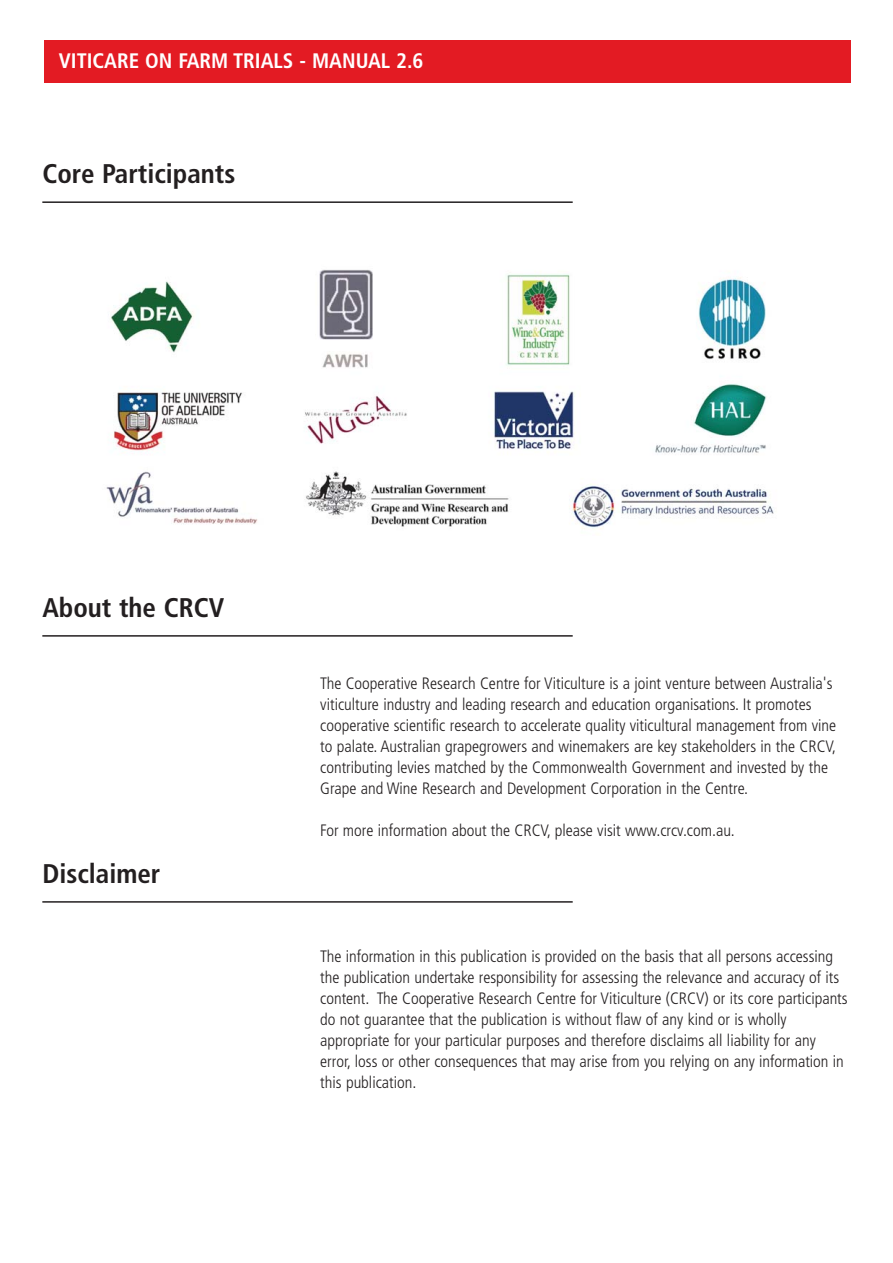
<style>
.page{position:relative;width:893px;height:1263px;background:#fff}
.page>*{position:absolute;margin:0;border:0;box-sizing:border-box;transform-origin:0 0}
.t1{font:700 condensed 27px "Frutiger LT Std";color:#231f20}
.t2{font:700 condensed 21px "Frutiger LT Std";color:#fff}
.t3{font:300 condensed 16.5px/21px "Frutiger LT Std";color:#231f20}
</style>
<div class="page">
<img style="left:106px;top:269px;width:668px;height:260px">
<hr style="left:42px;top:201px;width:530px;height:2px;background:#231f20">
<hr style="left:42px;top:635px;width:530px;height:2px;background:#231f20">
<hr style="left:42px;top:901px;width:530px;height:2px;background:#231f20">
<div style="left:44px;top:40px;width:806px;height:43px;background:#e31b23"></div>
<p class="t2" style="left:59px;top:52px;width:366px">VITICARE ON FARM TRIALS - MANUAL 2.6</p>
<h1 class="t1" style="left:42px;top:162px;width:194px">Core Participants</h1>
<h1 class="t1" style="left:42px;top:596px;width:183px">About the CRCV</h1>
<h1 class="t1" style="left:42px;top:862px;width:120px">Disclaimer</h1>
<p class="t3" style="left:320px;top:673px;width:517px">The Cooperative Research Centre for Viticulture is a joint venture between Australia's viticulture industry and leading research and education organisations. It promotes cooperative scientific research to accelerate quality viticultural management from vine to palate. Australian grapegrowers and winemakers are key stakeholders in the CRCV, contributing levies matched by the Commonwealth Government and invested by the Grape and Wine Research and Development Corporation in the Centre.</p>
<p class="t3" style="left:320px;top:820px;width:416px">For more information about the CRCV, please visit www.crcv.com.au.</p>
<p class="t3" style="left:320px;top:946px;width:529px">The information in this publication is provided on the basis that all persons accessing the publication undertake responsibility for assessing the relevance and accuracy of its content. The Cooperative Research Centre for Viticulture (CRCV) or its core participants do not guarantee that the publication is without flaw of any kind or is wholly appropriate for your particular purposes and therefore disclaims all liability for any error, loss or other consequences that may arise from you relying on any information in this publication.</p>
</div>
